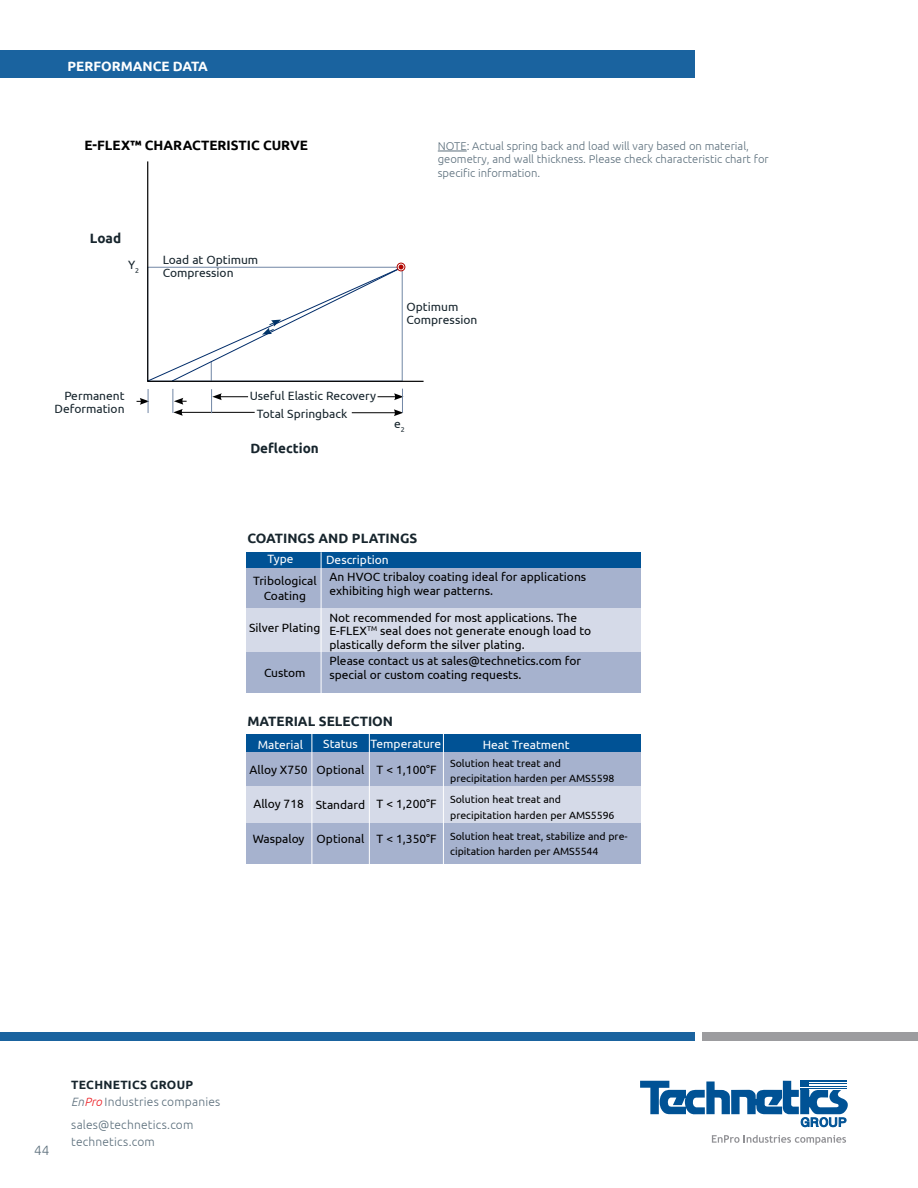
<style>
.page{position:relative;width:918px;height:1188px;background:#fff}
.page>*{position:absolute;margin:0;border:0;box-sizing:border-box;transform-origin:0 0}
.t1{font:700 13.5px "Ubuntu";color:#17252d}
.t2{font:700 13.5px "Ubuntu";color:#000}
.t3{font:700 13.5px "Ubuntu";color:#fff}
.t4{font:300 13.5px "Ubuntu";color:#5c6f7c}
.t5{font:12px/13.5px "Ubuntu";color:#000}
.t6{font:12px/13.5px "Ubuntu";color:#17252d}
.t7{font:300 12px/16.5px "Ubuntu";letter-spacing:.015em;color:#5c6f7c}
.t8{font:12px "Ubuntu";color:#fff}
.t9{font:300 11.25px/13.5px "Ubuntu";color:#5c6f7c}
.t10{font:10.5px/15px "Ubuntu";color:#000}
.s1{font-weight:700;color:#17252d}
.s2{font-style:italic}
.s3{font-style:italic;color:#ed1e24}
</style>
<div class="page">
<svg style="left:640px;top:1081px;width:208px;height:64px"></svg>
<div style="left:0;top:1032px;width:695px;height:9px;background:#1a639f"></div>
<div style="left:702px;top:1032px;width:216px;height:9px;background:#9c9c9f"></div>
<div style="left:0;top:50px;width:695px;height:28px;background:#1a639f"></div>
<svg style="left:438px;top:151px;width:29px;height:1px"></svg>
<hr style="left:180px;top:412px;width:75px;height:1px;background:#000">
<hr style="left:352px;top:412px;width:44px;height:1px;background:#000">
<div style="left:246px;top:752px;width:394px;height:112px;background:#a6b2ce"></div>
<div style="left:246px;top:786px;width:394px;height:37px;background:#d5dae8"></div>
<div style="left:246px;top:734px;width:394px;height:18px;background:#005295"></div>
<hr style="left:312px;top:731px;width:1px;height:135px;background:#fff">
<hr style="left:369px;top:729px;width:1px;height:138px;background:#fff">
<hr style="left:443px;top:731px;width:1px;height:135px;background:#fff">
<div style="left:246px;top:566px;width:394px;height:127px;background:#a6b2ce"></div>
<div style="left:246px;top:608px;width:394px;height:44px;background:#d5dae8"></div>
<div style="left:246px;top:552px;width:394px;height:15px;background:#005295"></div>
<hr style="left:321px;top:552px;width:1px;height:153px;background:#fff">
<svg style="left:147px;top:161px;width:277px;height:221px"></svg>
<svg style="left:137px;top:389px;width:12px;height:24px"></svg>
<svg style="left:173px;top:389px;width:14px;height:27px"></svg>
<svg style="left:378px;top:389px;width:26px;height:27px"></svg>
<svg style="left:211px;top:389px;width:37px;height:24px"></svg>
<svg style="left:147px;top:265px;width:257px;height:117px"></svg>
<p class="t3" style="left:68px;top:58px;width:142px">PERFORMANCE DATA</p>
<p class="t2" style="left:84px;top:137px;width:225px">E-FLEX™ CHARACTERISTIC CURVE</p>
<p class="t1" style="left:90px;top:230px;width:33px">Load</p>
<p class="t6" style="left:128px;top:258px;width:13px">Y<sub>2</sub></p>
<p class="t6" style="left:163px;top:252px;width:97px">Load at Optimum<br>Compression</p>
<p class="t9" style="left:438px;top:139px;width:332px">NOTE: Actual spring back and load will vary based on material, geometry, and wall thickness. Please check characteristic chart for specific information.</p>
<p class="t6" style="left:407px;top:299px;width:72px">Optimum<br>Compression</p>
<p class="t6" style="left:55px;top:388px;width:72px;text-align:right">Permanent<br>Deformation</p>
<p class="t6" style="left:257px;top:386px;width:121px;line-height:17.7px;text-indent:-7px">Useful Elastic Recovery<br>Total Springback</p>
<p class="t1" style="left:250px;top:440px;width:70px">Deflection</p>
<p class="t6" style="left:394px;top:416px;width:12px">e<sub>2</sub></p>
<p class="t1" style="left:248px;top:530px;width:171px">COATINGS AND PLATINGS</p>
<p class="t8" style="left:267px;top:552px;width:28px">Type</p>
<p class="t8" style="left:326px;top:552px;width:64px">Description</p>
<p class="t5" style="left:329px;top:570px;width:258px">An HVOC tribaloy coating ideal for applications exhibiting high wear patterns.</p>
<p class="t5" style="left:329px;top:610px;width:263px">Not recommended for most applications. The<br>E-FLEX<sup>TM</sup> seal does not generate enough load to plastically deform the silver plating.</p>
<p class="t5" style="left:329px;top:654px;width:253px">Please contact us at sales@technetics.com for special or custom coating requests.</p>
<p class="t5" style="left:253px;top:573px;width:65px;line-height:15px;text-align:center">Tribological<br>Coating</p>
<p class="t5" style="left:249px;top:621px;width:73px">Silver Plating</p>
<p class="t5" style="left:264px;top:666px;width:43px">Custom</p>
<p class="t1" style="left:248px;top:713px;width:147px">MATERIAL SELECTION</p>
<p class="t8" style="left:258px;top:738px;width:47px">Material</p>
<p class="t8" style="left:323px;top:737px;width:120px">Status Temperature</p>
<p class="t5" style="left:250px;top:763px;width:60px">Alloy X750</p>
<p class="t5" style="left:253px;top:797px;width:52px">Alloy 718</p>
<p class="t5" style="left:253px;top:832px;width:53px">Waspaloy</p>
<p class="t5" style="left:317px;top:763px;width:49px">Optional</p>
<p class="t5" style="left:316px;top:797px;width:51px">Standard</p>
<p class="t5" style="left:317px;top:832px;width:49px">Optional</p>
<p class="t5" style="left:377px;top:763px;width:62px">T &lt; 1,100°F</p>
<p class="t5" style="left:377px;top:797px;width:62px">T &lt; 1,200°F</p>
<p class="t5" style="left:377px;top:832px;width:62px">T &lt; 1,350°F</p>
<p class="t8" style="left:483px;top:737px;width:88px">Heat Treatment</p>
<p class="t10" style="left:450px;top:755px;width:166px">Solution heat treat and precipitation harden per AMS5598</p>
<p class="t10" style="left:450px;top:792px;width:166px">Solution heat treat and precipitation harden per AMS5596</p>
<p class="t10" style="left:450px;top:829px;width:179px">Solution heat treat, stabilize and pre&shy;cipitation harden per AMS5544</p>
<p class="t4" style="left:34px;top:1142px;width:17px">44</p>
<p class="t7" style="left:71px;top:1076px;width:151px"><span class="s1">TECHNETICS GROUP<br></span><span class="s2">En</span><span class="s3">Pro</span> Industries companies</p>
<p class="t7" style="left:71px;top:1116px;width:124px">sales@technetics.com technetics.com</p>
</div>
